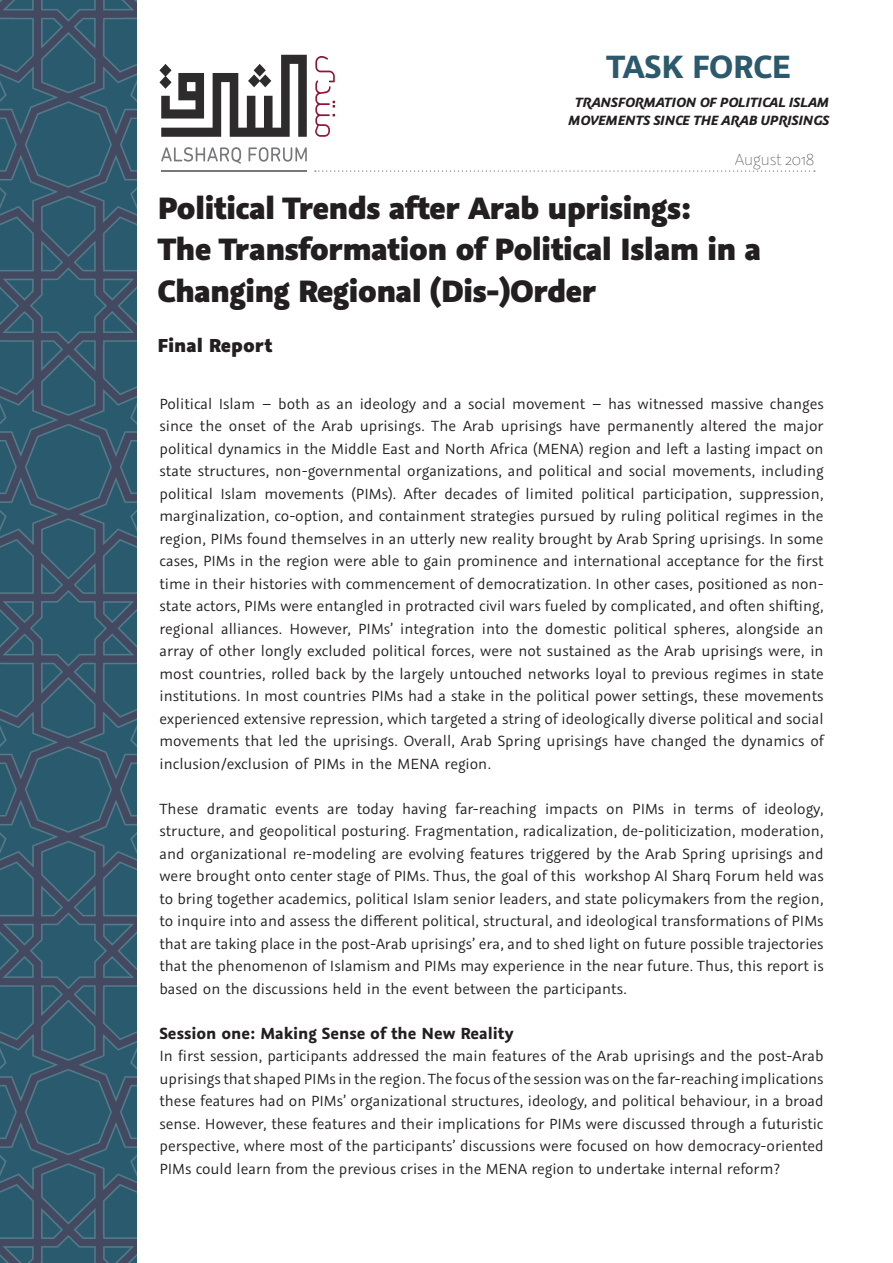
<style>
.page{position:relative;width:893px;height:1263px;background:#fff}
.page>*{position:absolute;margin:0;border:0;box-sizing:border-box;transform-origin:0 0}
.t1{font:700 36px "Graublau Sans";letter-spacing:-.015em;color:#2c5a6c}
.t2{font:800 34.5px/41.4px "Graublau Sans";letter-spacing:-.025em;color:#231f20}
.t3{font:800 21px "Graublau Sans";color:#231f20}
.t4{font:700 18px "Graublau Sans";color:#231f20}
.t5{font:200 18px "Graublau Sans";letter-spacing:-.025em;color:#57585a}
.t6{font:16.5px/22.5px "Graublau Sans";color:#231f20;text-align:justify}
.t7{font:italic 700 15px "Graublau Sans";letter-spacing:-.015em;color:#231f20}
</style>
<div class="page">
<svg style="left:315px;top:170px;width:500px;height:2px"></svg>
<svg style="left:159px;top:55px;width:148px;height:82px"></svg>
<svg style="left:315px;top:56px;width:20px;height:81px"></svg>
<svg style="left:161px;top:147px;width:146px;height:17px"></svg>
<hr style="left:161px;top:170px;width:146px;height:2px;background:#76787b">
<img style="left:0;top:0;width:136px;height:1263px">
<p class="t1" style="left:606px;top:44px;width:186px">TASK FORCE</p>
<p class="t7" style="left:575px;top:93px;width:256px">TRANSFORMATION OF POLITICAL ISLAM</p>
<p class="t7" style="left:568px;top:111px;width:263px">MOVEMENTS SINCE THE ARAB UPRISINGS</p>
<p class="t5" style="left:735px;top:149px;width:81px">August 2018</p>
<p class="t2" style="left:157px;top:187px;width:536px">Political Trends after Arab uprisings:</p>
<p class="t2" style="left:157px;top:228px;width:606px">The Transformation of Political Islam in a<br>Changing Regional (Dis-)Order</p>
<p class="t3" style="left:157px;top:331px;width:117px">Final Report</p>
<p class="t6" style="left:159px;top:392px;width:666px">Political Islam – both as an ideology and a social movement – has witnessed massive changes since the onset of the Arab uprisings. The Arab uprisings have permanently altered the major political dynamics in the Middle East and North Africa (MENA) region and left a lasting impact on state structures, non-governmental organizations, and political and social movements, including political Islam movements (PIMs). After decades of limited political participation, suppression, marginalization, co-option, and containment strategies pursued by ruling political regimes in the region, PIMs found themselves in an utterly new reality brought by Arab Spring uprisings. In some cases, PIMs in the region were able to gain prominence and international acceptance for the first time in their histories with commencement of democratization. In other cases, positioned as non&shy;state actors, PIMs were entangled in protracted civil wars fueled by complicated, and often shifting, regional alliances. However, PIMs’ integration into the domestic political spheres, alongside an array of other longly excluded political forces, were not sustained as the Arab uprisings were, in most countries, rolled back by the largely untouched networks loyal to previous regimes in state institutions. In most countries PIMs had a stake in the political power settings, these movements experienced extensive repression, which targeted a string of ideologically diverse political and social movements that led the uprisings. Overall, Arab Spring uprisings have changed the dynamics of inclusion/exclusion of PIMs in the MENA region.</p>
<p class="t6" style="left:159px;top:797px;width:666px">These dramatic events are today having far-reaching impacts on PIMs in terms of ideology, structure, and geopolitical posturing. Fragmentation, radicalization, de-politicization, moderation, and organizational re-modeling are evolving features triggered by the Arab Spring uprisings and were brought onto center stage of PIMs. Thus, the goal of this workshop Al Sharq Forum held was to bring together academics, political Islam senior leaders, and state policymakers from the region, to inquire into and assess the different political, structural, and ideological transformations of PIMs that are taking place in the post-Arab uprisings’ era, and to shed light on future possible trajectories that the phenomenon of Islamism and PIMs may experience in the near future. Thus, this report is based on the discussions held in the event between the participants.</p>
<p class="t4" style="left:159px;top:1021px;width:356px">Session one: Making Sense of the New Reality</p>
<p class="t6" style="left:159px;top:1045px;width:666px">In first session, participants addressed the main features of the Arab uprisings and the post-Arab uprisings that shaped PIMs in the region. The focus of the session was on the far-reaching implications these features had on PIMs’ organizational structures, ideology, and political behaviour, in a broad sense. However, these features and their implications for PIMs were discussed through a futuristic perspective, where most of the participants’ discussions were focused on how democracy-oriented PIMs could learn from the previous crises in the MENA region to undertake internal reform?</p>
</div>
